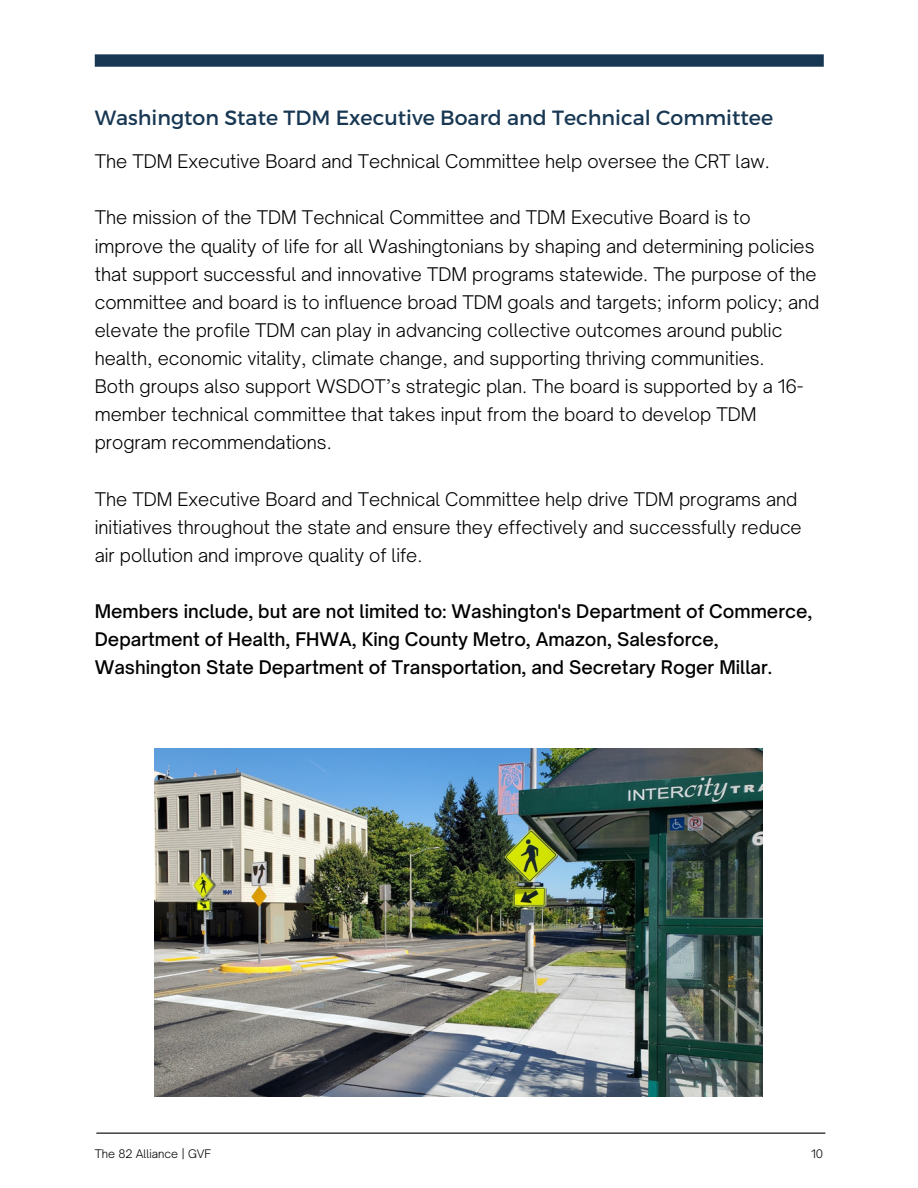
<style>
.page{position:relative;width:918px;height:1188px;background:#fff}
.page>*{position:absolute;margin:0;border:0;box-sizing:border-box;transform-origin:0 0}
.t1{font:20.55px "Montserrat";color:#173753}
.t2{font:300 18px/28.2px "Open Sauce One";color:#000}
.t3{font:500 18px/28.2px "Open Sauce One";color:#000}
.t4{font:300 11.25px "Open Sauce One";color:#000}
</style>
<div class="page">
<hr style="left:96px;top:1133px;width:729px;height:1px;background:#000">
<div style="left:95px;top:54px;width:729px;height:13px;background:#173753"></div>
<img style="left:155px;top:748px;width:607px;height:348px">
<p class="t1" style="left:95px;top:104px;width:680px">Washington State TDM Executive Board and Technical Committee</p>
<p class="t2" style="left:95px;top:147px;width:677px">The TDM Executive Board and Technical Committee help oversee the CRT law.</p>
<p class="t2" style="left:95px;top:204px;width:726px">The mission of the TDM Technical Committee and TDM Executive Board is to improve the quality of life for all Washingtonians by shaping and determining policies that support successful and innovative TDM programs statewide. The purpose of the committee and board is to influence broad TDM goals and targets; inform policy; and elevate the profile TDM can play in advancing collective outcomes around public health, economic vitality, climate change, and supporting thriving communities.</p>
<p class="t2" style="left:95px;top:372px;width:710px">Both groups also support WSDOT’s strategic plan. The board is supported by a 16- member technical committee that takes input from the board to develop TDM program recommendations.</p>
<p class="t2" style="left:95px;top:485px;width:708px">The TDM Executive Board and Technical Committee help drive TDM programs and initiatives throughout the state and ensure they effectively and successfully reduce air pollution and improve quality of life.</p>
<p class="t3" style="left:95px;top:597px;width:719px">Members include, but are not limited to: Washington's Department of Commerce,<br>Department of Health, FHWA, King County Metro, Amazon, Salesforce,<br>Washington State Department of Transportation, and Secretary Roger Millar.</p>
<p class="t4" style="left:95px;top:1146px;width:118px">The 82 Alliance | GVF</p>
<p class="t4" style="left:811px;top:1146px;width:14px">10</p>
</div>
